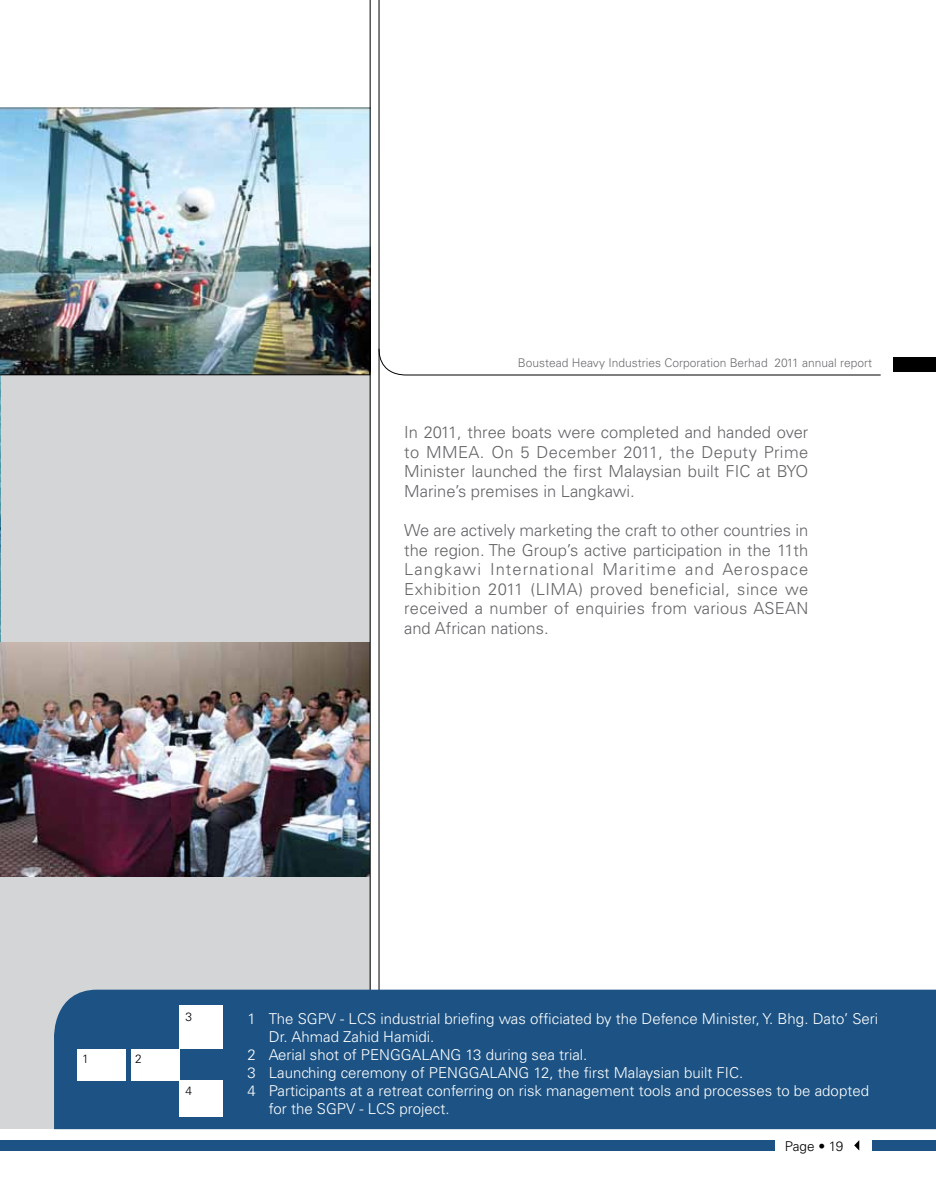
<style>
.page{position:relative;width:936px;height:1191px;background:#fff}
.page>*{position:absolute;margin:0;border:0;box-sizing:border-box;transform-origin:0 0}
.t1{font:300 16.5px/19.5px "Univers";color:#636466;text-align:justify}
.t2{font:300 15px "Univers";color:#fff}
.t3{font:300 13.5px "Univers";letter-spacing:-.015em;color:#000}
.t4{font:300 12px "Univers";color:#6d6e71}
.t5{font:300 12px "Univers";color:#000}
</style>
<div class="page">
<img style="left:0;top:108px;width:370px;height:266px">
<div style="left:0;top:375px;width:370px;height:754px;background:#d4d5d7"></div>
<img style="left:0;top:375px;width:1px;height:267px">
<img style="left:0;top:642px;width:369px;height:234px">
<hr style="left:370px;top:0;width:1px;height:991px;background:#000">
<hr style="left:378px;top:0;width:1px;height:991px;background:#000">
<div style="left:54px;top:989px;width:881px;height:140px;background:#1c5384"></div>
<div style="left:179px;top:1005px;width:43px;height:43px;background:#fff"></div>
<div style="left:77px;top:1049px;width:49px;height:31px;background:#fff"></div>
<div style="left:131px;top:1049px;width:48px;height:31px;background:#fff"></div>
<div style="left:179px;top:1080px;width:43px;height:37px;background:#fff"></div>
<hr style="left:0;top:374px;width:370px;height:1px;background:#000">
<svg style="left:369px;top:349px;width:1px;height:25px"></svg>
<svg style="left:378px;top:348px;width:503px;height:28px"></svg>
<div style="left:893px;top:357px;width:42px;height:15px;background:#000"></div>
<svg style="left:854px;top:1140px;width:5px;height:10px"></svg>
<div style="left:0;top:1140px;width:774px;height:10px;background:#1c5384"></div>
<div style="left:872px;top:1140px;width:63px;height:10px;background:#1c5384"></div>
<p class="t4" style="left:518px;top:355px;width:356px">Boustead Heavy Industries Corporation Berhad 2011 annual report</p>
<p class="t1" style="left:404px;top:423px;width:405px">In 2011, three boats were completed and handed over to MMEA. On 5 December 2011, the Deputy Prime Minister launched the first Malaysian built FIC at BYO Marine’s premises in Langkawi.</p>
<p class="t1" style="left:404px;top:520px;width:405px">We are actively marketing the craft to other countries in the region. The Group’s active participation in the 11th Langkawi International Maritime and Aerospace Exhibition 2011 (LIMA) proved beneficial, since we received a number of enquiries from various ASEAN and African nations.</p>
<p class="t5" style="left:82px;top:1051px;width:8px">1</p>
<p class="t5" style="left:135px;top:1051px;width:8px">2</p>
<p class="t5" style="left:185px;top:1010px;width:8px">3</p>
<p class="t5" style="left:185px;top:1083px;width:8px">4</p>
<p class="t2" style="left:247px;top:1010px;width:632px">1 The SGPV - LCS industrial briefing was officiated by the Defence Minister, Y. Bhg. Dato’ Seri</p>
<p class="t2" style="left:269px;top:1028px;width:167px">Dr. Ahmad Zahid Hamidi.</p>
<p class="t2" style="left:247px;top:1046px;width:341px">2 Aerial shot of PENGGALANG 13 during sea trial.</p>
<p class="t2" style="left:247px;top:1064px;width:497px">3 Launching ceremony of PENGGALANG 12, the first Malaysian built FIC.</p>
<p class="t2" style="left:247px;top:1082px;width:623px">4 Participants at a retreat conferring on risk management tools and processes to be adopted</p>
<p class="t2" style="left:269px;top:1100px;width:182px">for the SGPV - LCS project.</p>
<p class="t3" style="left:784px;top:1137px;width:60px">Page • 19</p>
</div>
